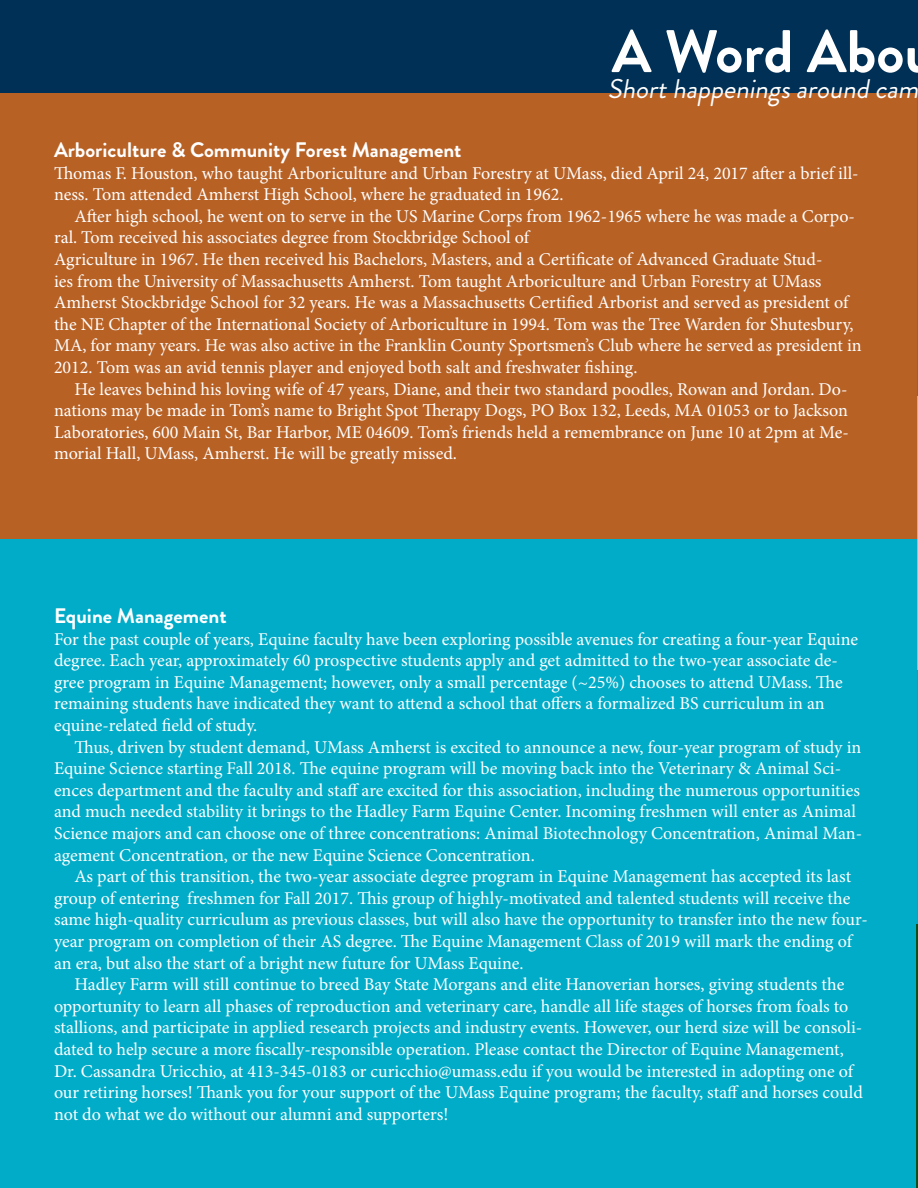
<style>
.page{position:relative;width:918px;height:1188px;background:#fff}
.page>*{position:absolute;margin:0;border:0;box-sizing:border-box;transform-origin:0 0}
.t1{font:700 60px "Brandon Grotesque";letter-spacing:-.005em;color:#fff}
.t2{font:italic 27px "Brandon Grotesque";color:#fff}
.t3{font:700 21px "Brandon Grotesque";color:#fff}
.t4{font:18px/21.6px "Minion Pro";letter-spacing:-.005em;color:#fff}
</style>
<div class="page">
<div style="left:0;top:539px;width:918px;height:649px;background:#00acc8"></div>
<div style="left:0;top:0;width:918px;height:94px;background:#003055"></div>
<div style="left:0;top:94px;width:918px;height:445px;background:#b86125"></div>
<hr style="left:917px;top:93px;width:1px;height:303px;background:#63666a">
<hr style="left:917px;top:396px;width:1px;height:274px;background:#b3b995">
<hr style="left:917px;top:671px;width:1px;height:253px;background:#5b7f95">
<hr style="left:917px;top:924px;width:1px;height:264px;background:#04511c">
<h1 class="t1" style="left:612px;top:10px;width:294px">A Word Abo</h1>
<h2 class="t2" style="left:608px;top:70px;width:319px">Shorthappeningsaround cam</h2>
<p class="t3" style="left:54px;top:135px;width:409px">Arboriculture &amp; Community Forest Management</p>
<p class="t4" style="left:54px;top:162px;width:806px">Thomas F. Houston, who taught Arboriculture and Urban Forestry at UMass, died April 24, 2017 after a brief ill&shy;ness. Tom attended Amherst High School, where he graduated in 1962.</p>
<p class="t4" style="left:54px;top:205px;width:809px;text-indent:20px">After high school, he went on to serve in the US Marine Corps from 1962-1965 where he was made a Corpo&shy;ral. Tom received his associates degree from Stockbridge School of<br>Agriculture in 1967. He then received his Bachelors, Masters, and a Certificate of Advanced Graduate Stud-<br>ies from the University of Massachusetts Amherst. Tom taught Arboriculture and Urban Forestry at UMass Amherst Stockbridge School for 32 years. He was a Massachusetts Certified Arborist and served as president of the NE Chapter of the International Society of Arboriculture in 1994. Tom was the Tree Warden for Shutesbury, MA, for many years. He was also active in the Franklin County Sportsmen’s Club where he served as president in 2012. Tom was an avid tennis player and enjoyed both salt and freshwater fishing.</p>
<p class="t4" style="left:54px;top:378px;width:796px;text-align:justify;text-indent:20px">He leaves behind his loving wife of 47 years, Diane, and their two standard poodles, Rowan and Jordan. Do&shy;nations may be made in Tom’s name to Bright Spot Therapy Dogs, PO Box 132, Leeds, MA 01053 or to Jackson Laboratories, 600 Main St, Bar Harbor, ME 04609. Tom’s friends held a remembrance on June 10 at 2pm at Me&shy;morial Hall, UMass, Amherst. He will be greatly missed.</p>
<p class="t3" style="left:54px;top:601px;width:174px">Equine Management</p>
<p class="t4" style="left:54px;top:628px;width:806px">For the past couple of years, Equine faculty have been exploring possible avenues for creating a four-year Equine degree. Each year, approximately 60 prospective students apply and get admitted to the two-year associate de&shy;gree program in Equine Management; however, only a small percentage (~25%) chooses to attend UMass. The remaining students have indicated they want to attend a school that offers a formalized BS curriculum in an equine-related field of study.</p>
<p class="t4" style="left:54px;top:736px;width:810px;text-indent:20px">Thus, driven by student demand, UMass Amherst is excited to announce a new, four-year program of study in Equine Science starting Fall 2018. The equine program will be moving back into the Veterinary &amp; Animal Sci&shy;ences department and the faculty and staff are excited for this association, including the numerous opportunities and much needed stability it brings to the Hadley Farm Equine Center. Incoming freshmen will enter as Animal Science majors and can choose one of three concentrations: Animal Biotechnology Concentration, Animal Man&shy;agement Concentration, or the new Equine Science Concentration.</p>
<p class="t4" style="left:54px;top:866px;width:815px;text-indent:20px">As part of this transition, the two-year associate degree program in Equine Management has accepted its last group of entering freshmen for Fall 2017. This group of highly-motivated and talented students will receive the same high-quality curriculum as previous classes, but will also have the opportunity to transfer into the new four&shy;year program on completion of their AS degree. The Equine Management Class of 2019 will mark the ending of an era, but also the start of a bright new future for UMass Equine.</p>
<p class="t4" style="left:54px;top:974px;width:810px;text-indent:20px">Hadley Farm will still continue to breed Bay State Morgans and elite Hanoverian horses, giving students the opportunity to learn all phases of reproduction and veterinary care, handle all life stages of horses from foals to stallions, and participate in applied research projects and industry events. However, our herd size will be consoli&shy;dated to help secure a more fiscally-responsible operation. Please contact the Director of Equine Management, Dr. Cassandra Uricchio, at 413-345-0183 or curicchio@umass.edu if you would be interested in adopting one of our retiring horses! Thank you for your support of the UMass Equine program; the faculty, staff and horses could not do what we do without our alumni and supporters!</p>
</div>
